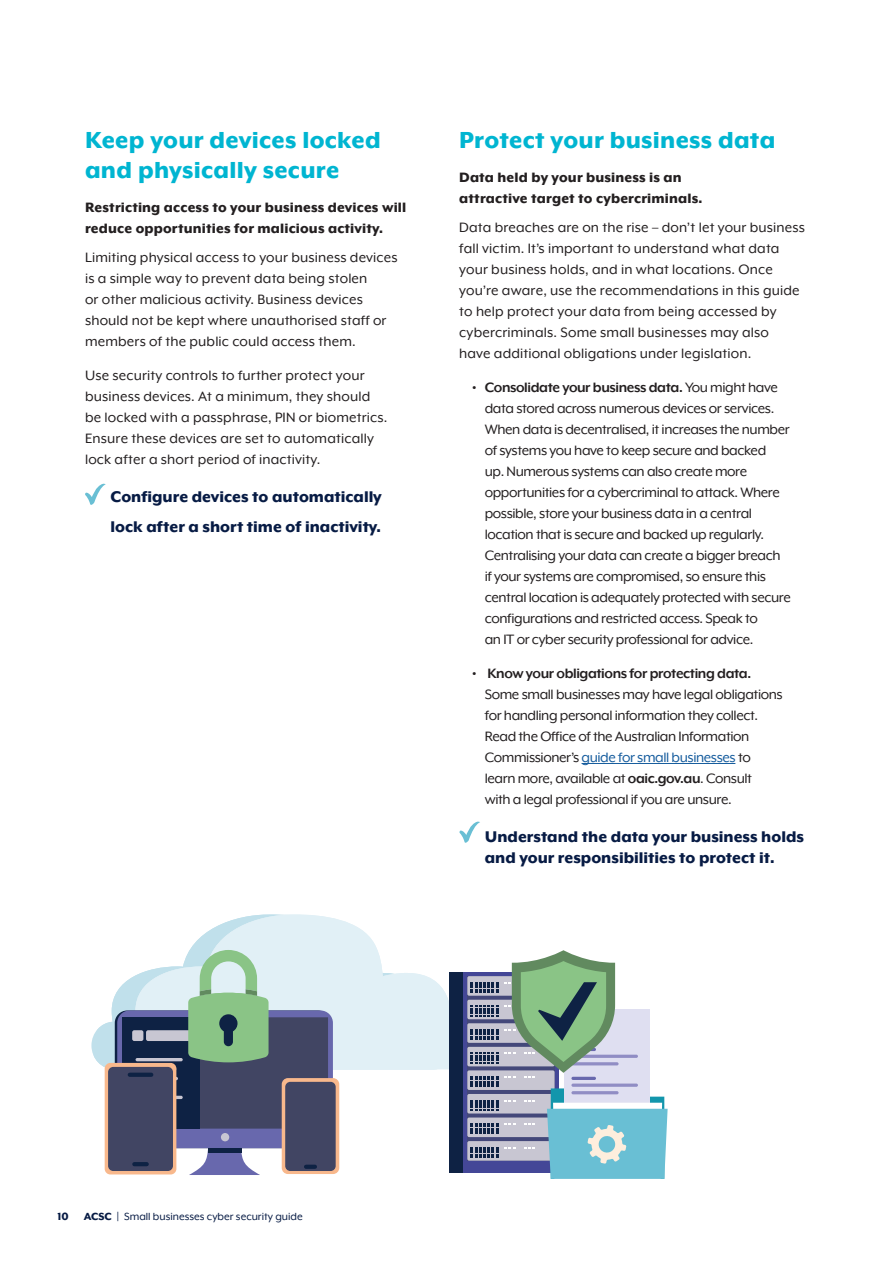
<style>
.page{position:relative;width:893px;height:1263px;background:#fff}
.page>*{position:absolute;margin:0;border:0;box-sizing:border-box;transform-origin:0 0}
.H2_-_Heading_-_Cyan{font:800 27px/30px "Mr Eaves XL Mod OT";letter-spacing:.01em;color:#00b5d1}
.Highlight_-_Intro_Quote{font:800 18px/30px "Mr Eaves XL Mod OT";color:#071b44}
.Body_bullet{font:15.75px/21px "Mr Eaves XL Mod OT";letter-spacing:-.025em;color:#231f20}
.Body{font:15.75px/21px "Mr Eaves XL Mod OT";letter-spacing:.01em;color:#231f20}
.H3_-_Heading_-_Black{font:800 15.75px/21px "Mr Eaves XL Mod OT";letter-spacing:.01em;color:#231f20}
.t1{font:12px "Mr Eaves XL Mod OT";color:#071b44}
.t2{font:800 12px "Mr Eaves XL Mod OT";color:#071b44}
.s1{font-weight:700}
.s2{color:#175d9e}
.s3{font-weight:800}
</style>
<div class="page">
<svg style="left:459px;top:821px;width:21px;height:22px"></svg>
<svg style="left:85px;top:484px;width:21px;height:21px"></svg>
<svg style="left:91px;top:996px;width:24px;height:73px;fill:#c0e0eb"></svg>
<svg style="left:115px;top:914px;width:334px;height:155px;fill:#e1f0f6"></svg>
<div style="left:117px;top:1010px;width:216px;height:138px;background:#6868ad;border-radius:12px"></div>
<div style="left:122px;top:1017px;width:206px;height:111px;background:#414563"></div>
<div style="left:122px;top:1017px;width:78px;height:111px;background:#0e2244"></div>
<svg style="left:189px;top:1148px;width:71px;height:27px"></svg>
<div style="left:221px;top:1133px;width:8px;height:8px;background:#c8c6d2;border-radius:50%"></div>
<div style="left:208px;top:1148px;width:33px;height:5px;background:#0e2244"></div>
<hr style="left:136px;top:1058px;width:47px;height:3px;background:#c8c6d2;border-radius:2px">
<hr style="left:136px;top:1077px;width:42px;height:3px;background:#c8c6d2;border-radius:2px">
<hr style="left:136px;top:1096px;width:47px;height:3px;background:#c8c6d2;border-radius:2px">
<div style="left:132px;top:1030px;width:11px;height:11px;background:#c8c6d2;border-radius:2px"></div>
<div style="left:146px;top:1030px;width:44px;height:11px;background:#c8c6d2;border-radius:2px"></div>
<svg style="left:188px;top:950px;width:81px;height:112px"></svg>
<div style="left:105px;top:1063px;width:71px;height:111px;background:#f8b88c;border-radius:6px"></div>
<div style="left:282px;top:1078px;width:57px;height:96px;background:#f8b88c;border-radius:6px"></div>
<div style="left:285px;top:1082px;width:51px;height:89px;background:#414563;border-radius:5px"></div>
<div style="left:306px;top:1164px;width:9px;height:5px;background:#0e2244"></div>
<div style="left:108px;top:1067px;width:65px;height:104px;background:#414563;border-radius:5px"></div>
<hr style="left:130px;top:1073px;width:21px;height:4px;background:#0e2244">
<hr style="left:134px;top:1162px;width:13px;height:4px;background:#0e2244">
<div style="left:463px;top:972px;width:96px;height:200px;background:#444797"></div>
<div style="left:467px;top:1141px;width:88px;height:20px;background:#c8c6d2;border-radius:2px"></div>
<div style="left:449px;top:972px;width:14px;height:200px;background:#0e2244"></div>
<div style="left:467px;top:1117px;width:88px;height:20px;background:#c8c6d2;border-radius:2px"></div>
<div style="left:467px;top:1094px;width:88px;height:19px;background:#c8c6d2;border-radius:2px"></div>
<div style="left:467px;top:1070px;width:88px;height:20px;background:#c8c6d2;border-radius:2px"></div>
<div style="left:467px;top:1047px;width:88px;height:19px;background:#c8c6d2;border-radius:2px"></div>
<div style="left:467px;top:1023px;width:88px;height:20px;background:#c8c6d2;border-radius:2px"></div>
<div style="left:467px;top:1000px;width:88px;height:19px;background:#c8c6d2;border-radius:2px"></div>
<div style="left:467px;top:976px;width:88px;height:20px;background:#c8c6d2;border-radius:2px"></div>
<svg style="left:470px;top:950px;width:198px;height:229px"></svg>
<hr style="left:581px;top:763px;width:154px;height:1px;background:#175d9e">
<h2 class="H2_-_Heading_-_Cyan" style="left:85px;top:125px;width:297px">Keep your devices locked and physically secure</h2>
<h3 class="H3_-_Heading_-_Black" style="left:85px;top:196px;width:323px">Restricting access to your business devices will reduce opportunities for malicious activity.</h3>
<p class="Body" style="left:85px;top:247px;width:314px">Limiting physical access to your business devices is a simple way to prevent data being stolen<br>or other malicious activity. Business devices should not be kept where unauthorised staff or members of the public could access them.</p>
<p class="Body" style="left:85px;top:365px;width:304px">Use security controls to further protect your business devices. At a minimum, they should be locked with a passphrase, PIN or biometrics.<br>Ensure these devices are set to automatically lock after a short period of inactivity.</p>
<p class="Highlight_-_Intro_Quote" style="left:111px;top:481px;width:273px">Configure devices to automatically lock after a short time of inactivity.</p>
<h2 class="H2_-_Heading_-_Cyan" style="left:459px;top:125px;width:318px">Protect your business data</h2>
<h3 class="H3_-_Heading_-_Black" style="left:459px;top:166px;width:245px">Data held by your business is an attractive target to cybercriminals.</h3>
<p class="Body" style="left:459px;top:217px;width:347px">Data breaches are on the rise – don’t let your business fall victim. It’s important to understand what data your business holds, and in what locations. Once you’re aware, use the recommendations in this guide to help protect your data from being accessed by cybercriminals. Some small businesses may also<br>have additional obligations under legislation.</p>
<p class="Body_bullet" style="left:485px;top:377px;width:308px;text-indent:-13px"><span class="s1">• Consolidate your business data.</span> You might have data stored across numerous devices or services.<br>When data is decentralised, it increases the number of systems you have to keep secure and backed<br>up. Numerous systems can also create more opportunities for a cybercriminal to attack. Where possible, store your business data in a central location that is secure and backed up regularly.<br>Centralising your data can create a bigger breach if your systems are compromised, so ensure this central location is adequately protected with secure configurations and restricted access. Speak to<br>an IT or cyber security professional for advice.</p>
<p class="Body_bullet" style="left:485px;top:662px;width:299px;text-indent:-13px"><span class="s1">• Know your obligations for protecting data.<br></span>Some small businesses may have legal obligations for handling personal information they collect.<br>Read the Office of the Australian Information Commissioner’s <span class="s2">guide for small businesses</span> to learn more, available at <span class="s1">oaic.gov.au</span>. Consult<br>with a legal professional if you are unsure.</p>
<p class="Highlight_-_Intro_Quote" style="left:485px;top:826px;width:321px;line-height:21px">Understand the data your business holds and your responsibilities to protect it.</p>
<p class="t2" style="left:57px;top:1210px;width:13px">10</p>
<p class="t1" style="left:84px;top:1210px;width:220px"><span class="s3">ACSC |</span> Small businesses cyber security guide</p>
</div>
